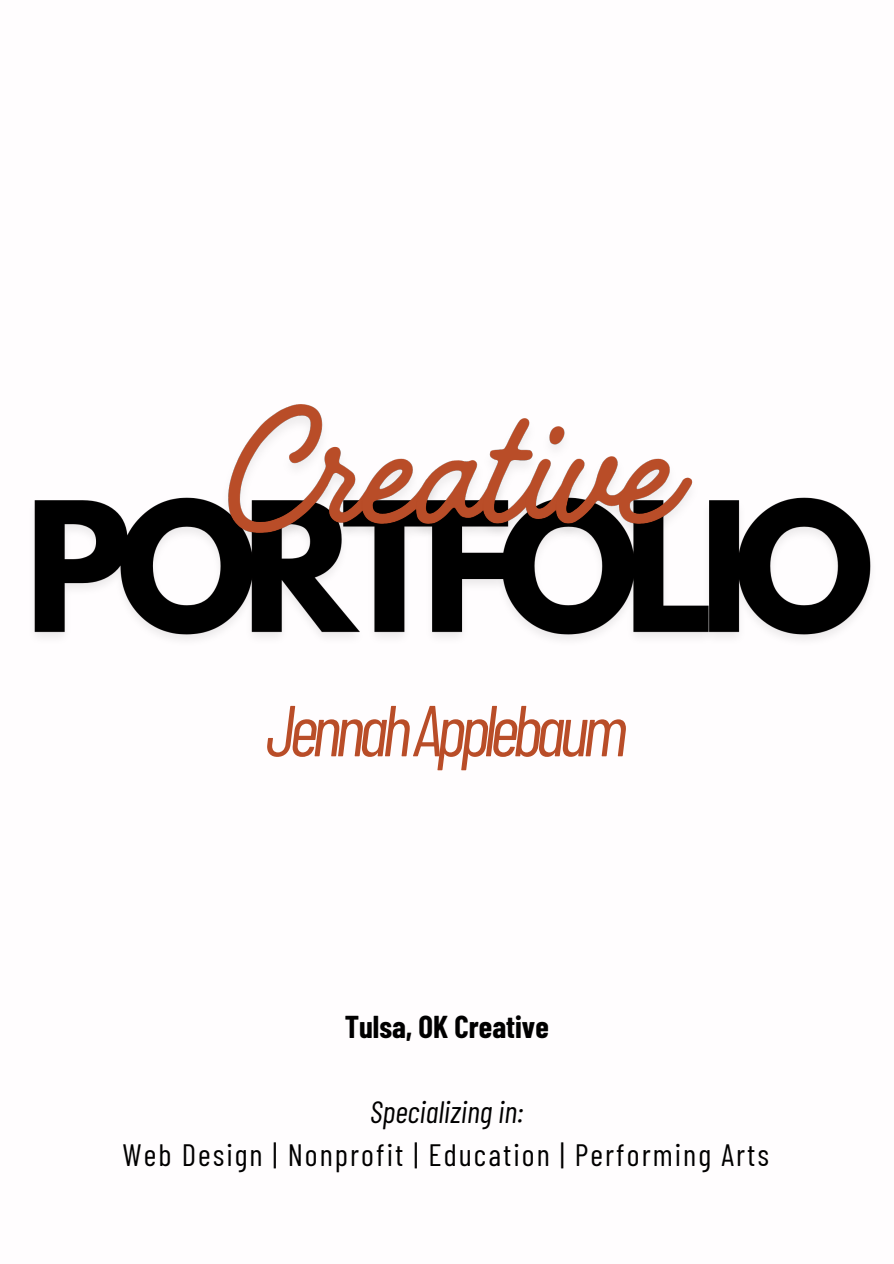
<style>
.page{position:relative;width:894px;height:1264px;background:#fff}
.page>*{position:absolute;margin:0;border:0;box-sizing:border-box;transform-origin:0 0}
.t1{font:italic 72px "Barlow Condensed";letter-spacing:-.085em;color:#b94d28}
.t2{font:30.9px "Barlow Condensed";letter-spacing:.065em;color:#000}
.t3{font:700 30.9px "Barlow Condensed";color:#000}
.t4{font:italic 30.9px "Barlow Condensed";color:#000}
</style>
<div class="page">
<img style="left:34px;top:497px;width:837px;height:144px">
<img style="left:212px;top:404px;width:497px;height:185px">
<h3 class="t1" style="left:265px;top:684px;width:363px">JennahApplebaum</h3>
<h4 class="t3" style="left:344px;top:1006px;width:206px">Tulsa, OK Creative</h4>
<p class="t4" style="left:370px;top:1092px;width:155px">Specializing in:</p>
<p class="t2" style="left:122px;top:1135px;width:648px">Web Design | Nonprofit | Education | Performing Arts</p>
</div>
